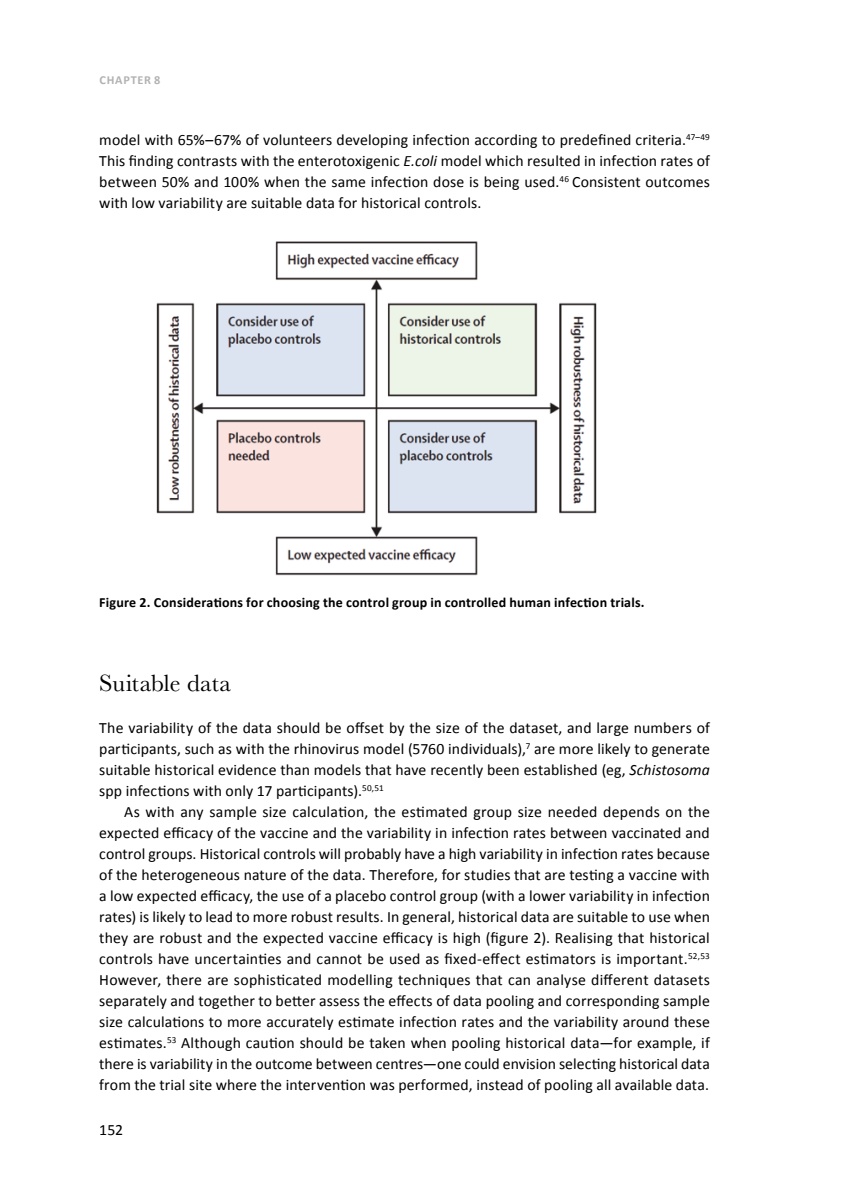
<style>
.page{position:relative;width:844px;height:1191px;background:#fff}
.page>*{position:absolute;margin:0;border:0;box-sizing:border-box;transform-origin:0 0}
.t1{font:24.5px "Baskerville";color:#000}
.t2{font:15.75px/21px "Calibri";letter-spacing:.005em;color:#000;text-align:justify}
.t3{font:700 14px "Calibri";letter-spacing:.015em;color:#000}
.t4{font:700 12.25px "Calibri";letter-spacing:.06em;color:#b3b2b2}
.s1{font-style:italic}
</style>
<div class="page">
<img style="left:156px;top:241px;width:441px;height:335px">
<p class="t4" style="left:99px;top:72px;width:62px">CHAPTER 8</p>
<p class="t2" style="left:99px;top:129px;width:612px">model with 65%–67% of volunteers developing infection according to predefined criteria.<sup>47–49<br></sup>This finding contrasts with the enterotoxigenic <span class="s1">E.coli</span> model which resulted in infection rates of between 50% and 100% when the same infection dose is being used.<sup>46</sup> Consistent outcomes with low variability are suitable data for historical controls.</p>
<p class="t3" style="left:99px;top:593px;width:546px">Figure 2. Considerations for choosing the control group in controlled human infection trials.</p>
<h1 class="t1" style="left:99px;top:667px;width:133px">Suitable data</h1>
<p class="t2" style="left:99px;top:717px;width:612px">The variability of the data should be offset by the size of the dataset, and large numbers of participants, such as with the rhinovirus model (5760 individuals),<sup>7</sup> are more likely to generate suitable historical evidence than models that have recently been established (eg, <span class="s1">Schistosoma </span>spp infections with only 17 participants).<sup>50,51</sup></p>
<p class="t2" style="left:99px;top:801px;width:612px;text-indent:25px">As with any sample size calculation, the estimated group size needed depends on the expected efficacy of the vaccine and the variability in infection rates between vaccinated and control groups. Historical controls will probably have a high variability in infection rates because of the heterogeneous nature of the data. Therefore, for studies that are testing a vaccine with a low expected efficacy, the use of a placebo control group (with a lower variability in infection rates) is likely to lead to more robust results. In general, historical data are suitable to use when they are robust and the expected vaccine efficacy is high (figure 2). Realising that historical controls have uncertainties and cannot be used as fixed-effect estimators is important.<sup>52,53<br></sup>However, there are sophisticated modelling techniques that can analyse different datasets separately and together to better assess the effects of data pooling and corresponding sample size calculations to more accurately estimate infection rates and the variability around these estimates.<sup>53</sup> Although caution should be taken when pooling historical data—for example, if there is variability in the outcome between centres—one could envision selecting historical data from the trial site where the intervention was performed, instead of pooling all available data.</p>
<p class="t2" style="left:99px;top:1119px;width:25px">152</p>
</div>
